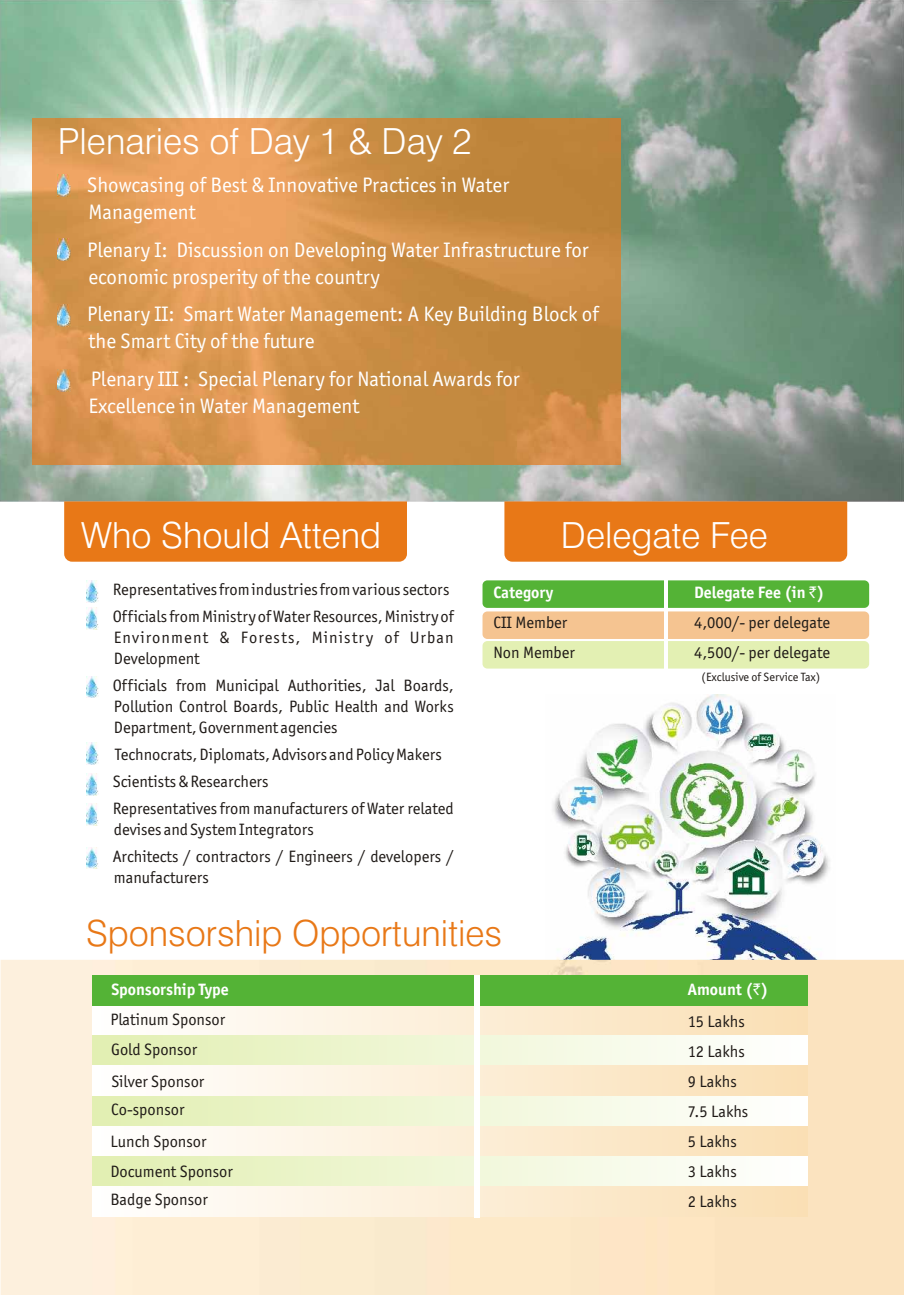
<style>
.page{position:relative;width:904px;height:1295px;background:#fff}
.page>*{position:absolute;margin:0;border:0;box-sizing:border-box;transform-origin:0 0}
.t1{font:300 36px "Swiss 721 BT";color:#fff}
.t2{font:300 36px "Swiss 721 BT";color:#e87817}
.t3{font:21px/27px "Officina San ITC";color:#fff}
.t4{font:16.5px/27px "Officina San ITC";color:#1f1a17}
.t5{font:700 16.5px/31.8px "Officina San ITC";color:#fff}
.t6{font:16.5px/21px "Officina San ITC";letter-spacing:.065em;color:#1f1a17}
.t7{font:12px "Officina San ITC";color:#1f1a17}
.s1{font-family:"Rupee";font-weight:400}
.s2{font-weight:400;color:#1f1a17}
</style>
<div class="page">
<div style="left:482px;top:641px;width:387px;height:27px;background:#e3f0b3;border-radius:5px"></div>
<img style="left:0;top:0;width:904px;height:501px">
<img style="left:86px;top:580px;width:12px;height:22px">
<img style="left:86px;top:607px;width:12px;height:22px">
<img style="left:86px;top:676px;width:13px;height:22px">
<div style="left:64px;top:501px;width:343px;height:60px;background:#e87817"></div>
<img style="left:33px;top:118px;width:587px;height:346px">
<img style="left:58px;top:174px;width:13px;height:22px">
<img style="left:58px;top:238px;width:13px;height:22px">
<div style="left:482px;top:611px;width:387px;height:28px;background:#f5c491;border-radius:5px"></div>
<div style="left:482px;top:580px;width:387px;height:28px;background:#54b336;border-radius:5px"></div>
<hr style="left:664px;top:580px;width:3px;height:88px;background:#fff">
<div style="left:504px;top:501px;width:343px;height:60px;background:#e87817"></div>
<img style="left:553px;top:695px;width:277px;height:264px">
<img style="left:0;top:959px;width:904px;height:335px">
<div style="left:92px;top:1006px;width:715px;height:30px;background:linear-gradient(to right,#fff,#fadfb4)"></div>
<div style="left:92px;top:1036px;width:715px;height:30px;background:linear-gradient(to right,#e2efb2,#fffffe)"></div>
<div style="left:92px;top:1066px;width:715px;height:30px;background:linear-gradient(to right,#fff,#fadfb4)"></div>
<div style="left:92px;top:1096px;width:715px;height:30px;background:linear-gradient(to right,#e2efb2,#fffffe)"></div>
<div style="left:92px;top:1126px;width:715px;height:30px;background:linear-gradient(to right,#fff,#fadfb4)"></div>
<div style="left:92px;top:1156px;width:715px;height:30px;background:linear-gradient(to right,#e2efb2,#fffffe)"></div>
<div style="left:92px;top:1186px;width:715px;height:30px;background:linear-gradient(to right,#fff,#fadfb4)"></div>
<div style="left:92px;top:976px;width:715px;height:30px;background:#54b336"></div>
<div style="left:474px;top:975px;width:6px;height:243px;background:#fff"></div>
<img style="left:86px;top:742px;width:12px;height:22px">
<img style="left:86px;top:803px;width:12px;height:22px">
<img style="left:86px;top:773px;width:12px;height:22px">
<img style="left:86px;top:847px;width:12px;height:22px">
<img style="left:58px;top:304px;width:13px;height:22px">
<img style="left:58px;top:369px;width:13px;height:22px">
<h1 class="t1" style="left:58px;top:127px;width:415px">Plenaries of Day 1 &amp; Day 2</h1>
<p class="t3" style="left:87px;top:173px;width:423px">Showcasing of Best &amp; Innovative Practices in Water<br>Management</p>
<p class="t3" style="left:88px;top:238px;width:502px;text-indent:-28px">· Plenary I: Discussion on Developing Water Infrastructure for economic prosperity of the country</p>
<p class="t3" style="left:87px;top:302px;width:513px">Plenary II: Smart Water Management: A Key Building Block of the Smart City of the future</p>
<p class="t3" style="left:88px;top:367px;width:433px;text-indent:-28px">· Plenary III : Special Plenary for National Awards for<br>Excellence in Water Management</p>
<h1 class="t1" style="left:81px;top:521px;width:301px">Who Should Attend</h1>
<p class="t4" style="left:113px;top:577px;width:342px">Representatives from industries from various sectors<br>Officials from Ministry of Water Resources, Ministry of</p>
<p class="t6" style="left:114px;top:628px;width:341px">Environment &amp; Forests, Ministry of Urban<br>Development</p>
<p class="t4" style="left:113px;top:676px;width:342px;line-height:21px;text-align:justify">Officials from Municipal Authorities, Jal Boards, Pollution Control Boards, Public Health and Works Department, Government agencies</p>
<p class="t4" style="left:113px;top:742px;width:342px">Technocrats, Diplomats, Advisors and Policy Makers<br>Scientists &amp; Researchers<br>Representatives from manufacturers of Water related</p>
<p class="t4" style="left:113px;top:817px;width:342px">devises and System Integrators<br>Architects / contractors / Engineers / developers /</p>
<p class="t4" style="left:114px;top:865px;width:96px">manufacturers</p>
<h1 class="t1" style="left:561px;top:521px;width:209px">Delegate Fee</h1>
<p class="t5" style="left:493px;top:578px;width:61px">Category</p>
<p class="t5" style="left:694px;top:578px;width:132px">Delegate Fee (in <span class="s1">`</span>)</p>
<p class="t4" style="left:493px;top:610px;width:75px">CII Member</p>
<p class="t4" style="left:694px;top:610px;width:138px">4,000/- per delegate</p>
<p class="t4" style="left:493px;top:640px;width:83px">Non Member</p>
<p class="t4" style="left:694px;top:640px;width:138px">4,500/- per delegate</p>
<p class="t7" style="left:701px;top:672px;width:120px">(Exclusive of Service Tax)</p>
<h1 class="t2" style="left:86px;top:918px;width:418px">Sponsorship Opportunities</h1>
<p class="t5" style="left:111px;top:975px;width:119px">Sponsorship Type</p>
<p class="t4" style="left:110px;top:1005px;width:116px;line-height:30px">Platinum Sponsor<br>Gold Sponsor</p>
<p class="t4" style="left:111px;top:1068px;width:95px;line-height:28.2px">Silver Sponsor<br>Co-sponsor</p>
<p class="t4" style="left:110px;top:1128px;width:124px;line-height:29.2px">Lunch Sponsor<br>Document Sponsor<br>Badge Sponsor</p>
<p class="t5" style="left:688px;top:975px;width:82px">Amount (<span class="s1">`</span>)<br><span class="s2">15 Lakhs</span></p>
<p class="t4" style="left:688px;top:1039px;width:58px">12 Lakhs</p>
<p class="t4" style="left:688px;top:1069px;width:50px">9 Lakhs</p>
<p class="t4" style="left:688px;top:1097px;width:62px;line-height:30px">7.5 Lakhs<br>5 Lakhs<br>3 Lakhs<br>2 Lakhs</p>
</div>
